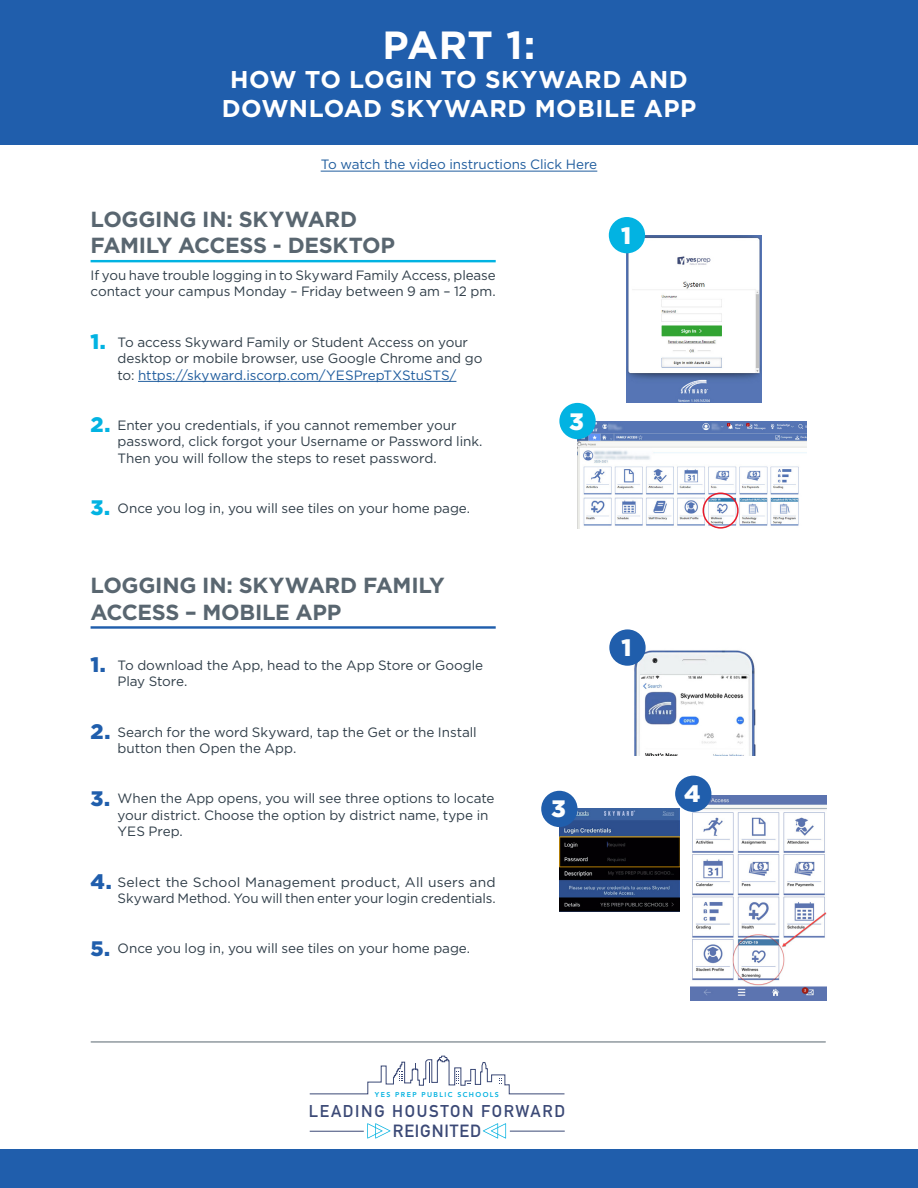
<style>
.page{position:relative;width:918px;height:1188px;background:#fff}
.page>*{position:absolute;margin:0;border:0;box-sizing:border-box;transform-origin:0 0}
.t1{font:700 39.3px "Gotham";color:#fff}
.t2{font:700 24.3px/29.1px "Gotham";letter-spacing:.015em;color:#fff;text-align:center}
.t3{font:900 23.85px "Gotham";color:#fcfeff}
.t4{font:700 21.9px/26.2px "Gotham";letter-spacing:-.015em;color:#596670}
.t5{font:700 17.4px "DIN Alternate";letter-spacing:.05em;color:#3b4976}
.t6{font:700 16.8px "DIN Alternate";letter-spacing:.1em;color:#3b4976}
.t7{font:13.5px/16.5px "Gotham";letter-spacing:-.005em;color:#303e49}
.t8{font:13.5px "Gotham";letter-spacing:-.01em;color:#205d9e}
.t9{font:800 6.9px "Avenir";letter-spacing:.2em;color:#00b1e0}
.s1{font-weight:900;font-size:21px;color:#02b3e2}
.s2{color:#205d9e}
.s3{font-weight:900;font-size:21px;color:#205eac}
</style>
<div class="page">
<div style="left:0;top:0;width:918px;height:145px;background:#205eac"></div>
<div style="left:0;top:1150px;width:918px;height:38px;background:#205eac"></div>
<svg style="left:309px;top:1056px;width:256px;height:38px"></svg>
<hr style="left:310px;top:1131px;width:54px;height:1px;background:#3b4976">
<svg style="left:367px;top:1123px;width:24px;height:16px"></svg>
<svg style="left:483px;top:1123px;width:23px;height:16px"></svg>
<hr style="left:510px;top:1131px;width:55px;height:1px;background:#3b4976">
<hr style="left:91px;top:1041px;width:734px;height:1px;background:#596670">
<hr style="left:91px;top:260px;width:405px;height:2px;background:#02b3e2">
<hr style="left:138px;top:381px;width:318px;height:1px;background:#205d9e">
<hr style="left:91px;top:626px;width:405px;height:3px;background:#205eac">
<img style="left:627px;top:235px;width:134px;height:168px">
<img style="left:578px;top:421px;width:229px;height:108px">
<div style="left:703px;top:493px;width:36px;height:36px;border:2px solid #e81c2b;border-radius:50%"></div>
<img style="left:634px;top:650px;width:122px;height:105px">
<img style="left:560px;top:809px;width:120px;height:103px">
<img style="left:690px;top:795px;width:136px;height:206px">
<div style="left:609px;top:217px;width:36px;height:36px;background:#02b3e2;border-radius:50%"></div>
<div style="left:609px;top:629px;width:37px;height:37px;background:#205eac;border-radius:50%"></div>
<div style="left:541px;top:791px;width:37px;height:36px;background:#205eac;border-radius:50%"></div>
<div style="left:675px;top:776px;width:36px;height:36px;background:#205eac;border-radius:50%"></div>
<div style="left:559px;top:403px;width:37px;height:36px;background:#02b3e2;border-radius:50%"></div>
<hr style="left:321px;top:171px;width:276px;height:1px;background:#205d9e">
<h1 class="t1" style="left:383px;top:19px;width:154px">PART 1:</h1>
<h2 class="t2" style="left:222px;top:65px;width:476px">HOW TO LOGIN TO SKYWARD AND<br>DOWNLOAD SKYWARD MOBILE APP</h2>
<p class="t8" style="left:321px;top:156px;width:278px">To watch the video instructions Click Here</p>
<h3 class="t4" style="left:91px;top:206px;width:306px">LOGGING IN: SKYWARD<br>FAMILY ACCESS - DESKTOP</h3>
<p class="t7" style="left:91px;top:267px;width:407px">If you have trouble logging in to Skyward Family Access, please contact your campus Monday – Friday between 9 am – 12 pm.</p>
<p class="t7" style="left:118px;top:333px;width:366px;text-indent:-27px"><span class="s1">1.</span> To access Skyward Family or Student Access on your desktop or mobile browser, use Google Chrome and go to: <span class="s2">https://skyward.iscorp.com/YESPrepTXStuSTS/</span></p>
<p class="t7" style="left:118px;top:417px;width:366px;text-indent:-27px"><span class="s1">2.</span> Enter you credentials, if you cannot remember your password, click forgot your Username or Password link.<br>Then you will follow the steps to reset password.</p>
<p class="t7" style="left:91px;top:500px;width:381px"><span class="s1">3.</span> Once you log in, you will see tiles on your home page.</p>
<h3 class="t3" style="left:569px;top:405px;width:16px">3</h3>
<h3 class="t3" style="left:621px;top:219px;width:12px">1</h3>
<h3 class="t4" style="left:91px;top:572px;width:356px">LOGGING IN: SKYWARD FAMILY<br>ACCESS – MOBILE APP</h3>
<p class="t7" style="left:118px;top:656px;width:367px;text-indent:-27px"><span class="s3">1.</span> To download the App, head to the App Store or Google<br>Play Store.</p>
<p class="t7" style="left:118px;top:723px;width:361px;text-indent:-27px"><span class="s3">2.</span> Search for the word Skyward, tap the Get or the Install button then Open the App.</p>
<p class="t7" style="left:118px;top:790px;width:378px;text-indent:-27px"><span class="s3">3.</span> When the App opens, you will see three options to locate your district. Choose the option by district name, type in<br>YES Prep.</p>
<p class="t7" style="left:91px;top:873px;width:407px;text-align:right"><span class="s3">4.</span> Select the School Management product, All users and<br>Skyward Method. You will then enter your login credentials.</p>
<p class="t7" style="left:91px;top:940px;width:381px"><span class="s3">5.</span> Once you log in, you will see tiles on your home page.</p>
<h3 class="t3" style="left:622px;top:631px;width:12px">1</h3>
<h3 class="t3" style="left:551px;top:793px;width:16px">3</h3>
<p class="t9" style="left:375px;top:1089px;width:125px">YES PREP PUBLIC SCHOOLS</p>
<p class="t6" style="left:309px;top:1098px;width:258px">LEADING HOUSTON FORWARD</p>
<p class="t5" style="left:393px;top:1117px;width:90px">REIGNITED</p>
<h3 class="t3" style="left:684px;top:777px;width:18px">4</h3>
</div>
